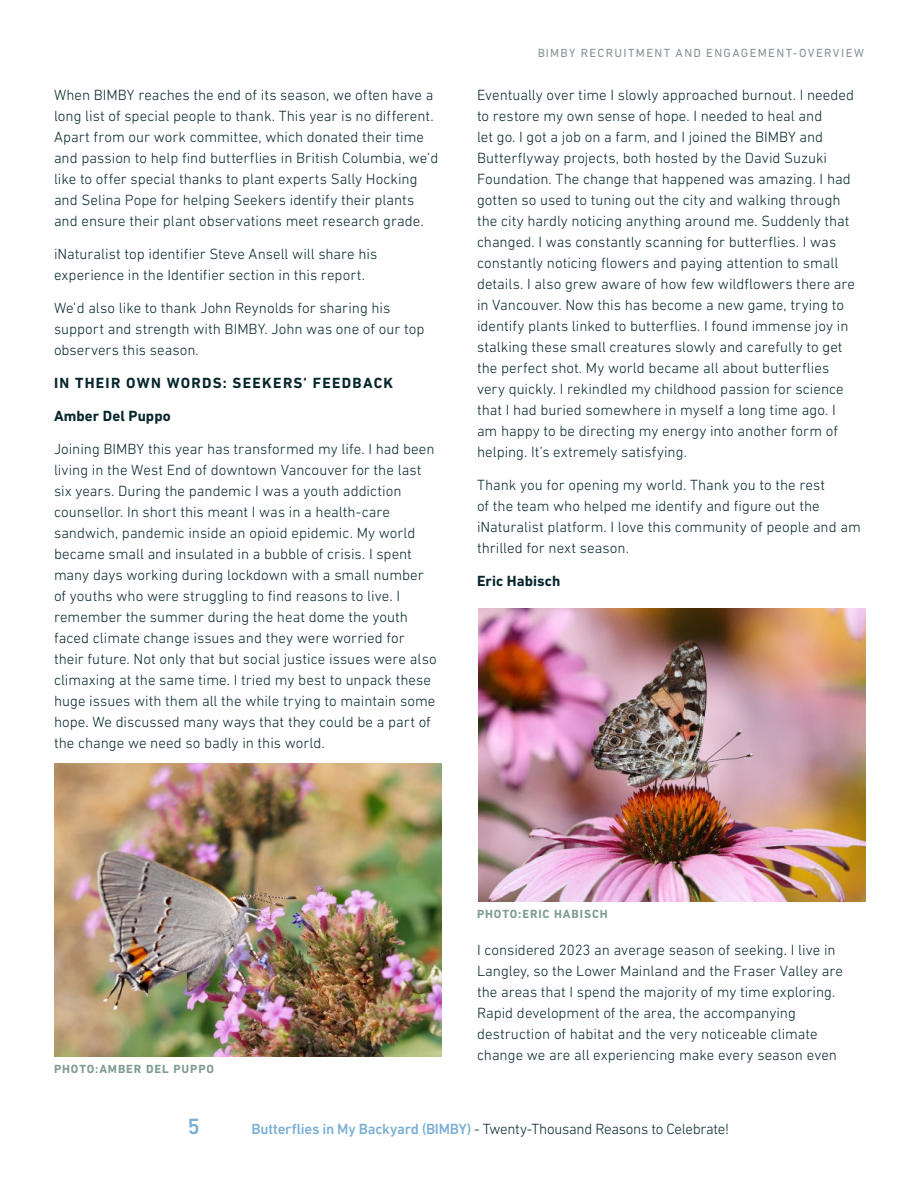
<style>
.page{position:relative;width:918px;height:1188px;background:#fff}
.page>*{position:absolute;margin:0;border:0;box-sizing:border-box;transform-origin:0 0}
.t1{font:500 22.5px "DIN Next LT Pro";color:#7bafd4}
.t2{font:300 15px/21px "DIN Next LT Pro";color:#07272d}
.t3{font:300 15px "DIN Next LT Pro";letter-spacing:-.02em;color:#07272d}
.t4{font:700 15px "DIN Next LT Pro";letter-spacing:.075em;color:#07272d}
.t5{font:700 15px "DIN Next LT Pro";letter-spacing:.01em;color:#07272d}
.t6{font:700 15px "DIN Next LT Pro";letter-spacing:.005em;color:#07272d}
.t7{font:12px "DIN Next LT Pro";letter-spacing:.115em;color:#07272d}
.t8{font:700 12px "DIN Next LT Pro";letter-spacing:.075em;color:#7f9c90}
.s1{font-weight:500;color:#7bafd4}
</style>
<div class="page">
<img style="left:54px;top:763px;width:387px;height:294px">
<img style="left:479px;top:609px;width:387px;height:292px">
<p class="t2" style="left:54px;top:86px;width:386px">When BIMBY reaches the end of its season, we often have a long list of special people to thank. This year is no different.<br>Apart from our work committee, which donated their time and passion to help find butterflies in British Columbia, we’d like to offer special thanks to plant experts Sally Hocking and Selina Pope for helping Seekers identify their plants and ensure their plant observations meet research grade.</p>
<p class="t2" style="left:54px;top:245px;width:325px">iNaturalist top identifier Steve Ansell will share his experience in the Identifier section in this report.</p>
<p class="t2" style="left:54px;top:299px;width:372px">We’d also like to thank John Reynolds for sharing his support and strength with BIMBY. John was one of our top observers this season.</p>
<p class="t4" style="left:54px;top:377px;width:341px">IN THEIR OWN WORDS: SEEKERS’ FEEDBACK</p>
<p class="t5" style="left:54px;top:410px;width:118px">Amber Del Puppo</p>
<p class="t2" style="left:54px;top:440px;width:384px">Joining BIMBY this year has transformed my life. I had been living in the West End of downtown Vancouver for the last six years. During the pandemic I was a youth addiction counsellor. In short this meant I was in a health-care sandwich, pandemic inside an opioid epidemic. My world became small and insulated in a bubble of crisis. I spent many days working during lockdown with a small number of youths who were struggling to find reasons to live. I remember the summer during the heat dome the youth faced climate change issues and they were worried for their future. Not only that but social justice issues were also climaxing at the same time. I tried my best to unpack these huge issues with them all the while trying to maintain some hope. We discussed many ways that they could be a part of the change we need so badly in this world.</p>
<p class="t7" style="left:537px;top:46px;width:328px">BIMBY RECRUITMENT AND ENGAGEMENT-OVERVIEW</p>
<p class="t2" style="left:477px;top:86px;width:380px">Eventually over time I slowly approached burnout. I needed to restore my own sense of hope. I needed to heal and<br>let go. I got a job on a farm, and I joined the BIMBY and Butterflyway projects, both hosted by the David Suzuki Foundation. The change that happened was amazing. I had gotten so used to tuning out the city and walking through the city hardly noticing anything around me. Suddenly that changed. I was constantly scanning for butterflies. I was constantly noticing flowers and paying attention to small details. I also grew aware of how few wildflowers there are in Vancouver. Now this has become a new game, trying to identify plants linked to butterflies. I found immense joy in stalking these small creatures slowly and carefully to get the perfect shot. My world became all about butterflies very quickly. I rekindled my childhood passion for science that I had buried somewhere in myself a long time ago. I am happy to be directing my energy into another form of helping. It’s extremely satisfying.</p>
<p class="t2" style="left:477px;top:476px;width:385px">Thank you for opening my world. Thank you to the rest<br>of the team who helped me identify and figure out the iNaturalist platform. I love this community of people and am thrilled for next season.</p>
<p class="t6" style="left:477px;top:575px;width:85px">Eric Habisch</p>
<p class="t8" style="left:54px;top:1064px;width:162px">PHOTO:AMBER DEL PUPPO</p>
<p class="t8" style="left:477px;top:909px;width:132px">PHOTO:ERIC HABISCH</p>
<p class="t2" style="left:477px;top:941px;width:367px">I considered 2023 an average season of seeking. I live in Langley, so the Lower Mainland and the Fraser Valley are the areas that I spend the majority of my time exploring.<br>Rapid development of the area, the accompanying destruction of habitat and the very noticeable climate change we are all experiencing make every season even</p>
<h1 class="t1" style="left:188px;top:1119px;width:14px">5</h1>
<p class="t3" style="left:252px;top:1124px;width:479px"><span class="s1">Butterflies in My Backyard (BIMBY)</span> - Twenty-Thousand Reasons to Celebrate!</p>
</div>
